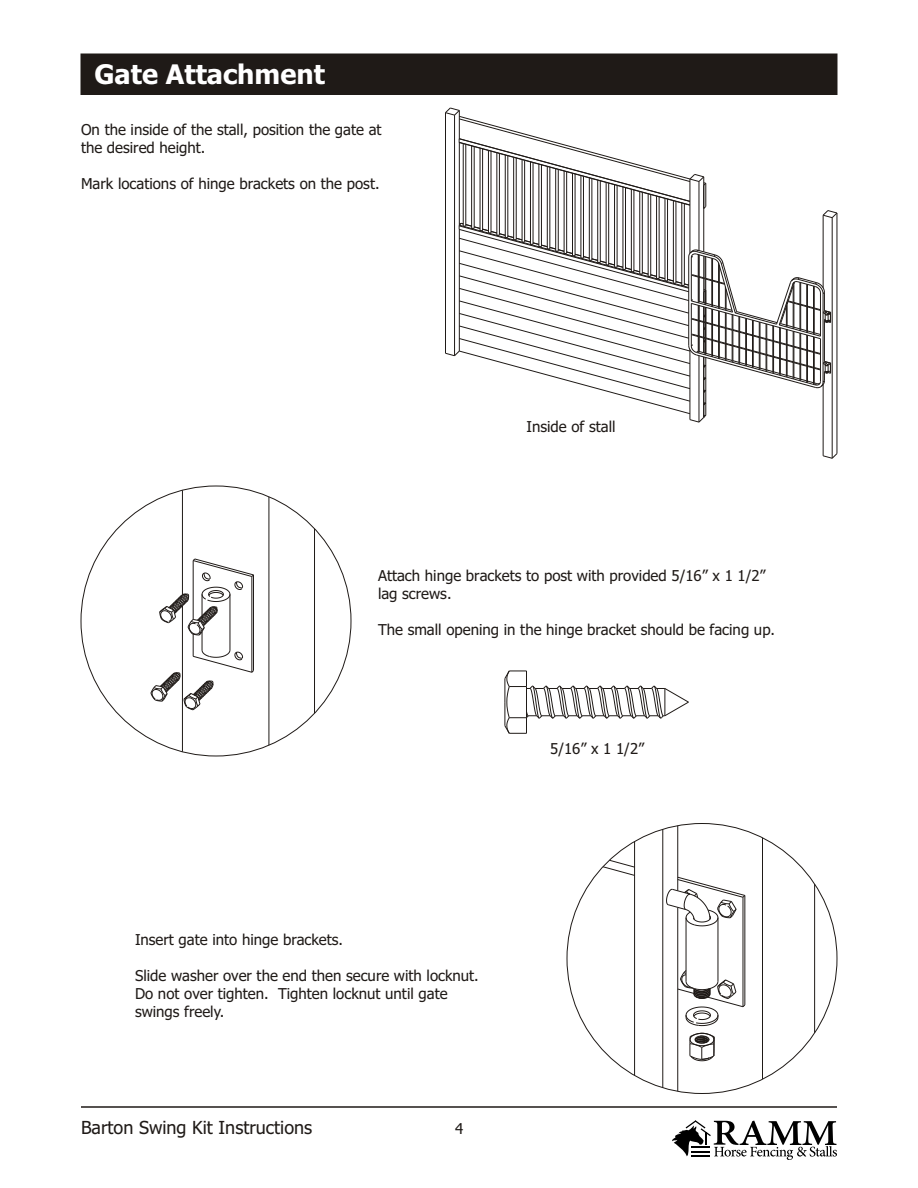
<style>
.page{position:relative;width:918px;height:1188px;background:#fff}
.page>*{position:absolute;margin:0;border:0;box-sizing:border-box;transform-origin:0 0}
.t1{font:700 27px "Tahoma";color:#fff}
.t2{font:18px "Tahoma";color:#1f1a17}
.t3{font:15px/18.1px "Tahoma";color:#1f1a17}
</style>
<div class="page">
<svg style="left:602px;top:859px;width:32px;height:17px"></svg>
<hr style="left:718px;top:918px;width:1px;height:63px;background:#1f1a17">
<hr style="left:686px;top:918px;width:1px;height:63px;background:#1f1a17">
<svg style="left:689px;top:1032px;width:26px;height:30px"></svg>
<hr style="left:743px;top:897px;width:1px;height:110px;background:#1f1a17">
<hr style="left:744px;top:895px;width:1px;height:110px;background:#1f1a17">
<svg style="left:678px;top:969px;width:68px;height:57px"></svg>
<hr style="left:634px;top:841px;width:1px;height:234px;background:#1f1a17">
<hr style="left:662px;top:829px;width:1px;height:259px;background:#1f1a17">
<hr style="left:677px;top:826px;width:1px;height:65px;background:#1f1a17">
<hr style="left:677px;top:908px;width:1px;height:183px;background:#1f1a17">
<hr style="left:762px;top:838px;width:1px;height:241px;background:#1f1a17">
<hr style="left:814px;top:884px;width:1px;height:149px;background:#1f1a17">
<svg style="left:666px;top:876px;width:80px;height:51px"></svg>
<svg style="left:150px;top:558px;width:104px;height:153px"></svg>
<hr style="left:182px;top:490px;width:1px;height:105px;background:#1f1a17">
<hr style="left:182px;top:606px;width:1px;height:146px;background:#1f1a17">
<hr style="left:269px;top:497px;width:1px;height:248px;background:#1f1a17">
<hr style="left:314px;top:529px;width:1px;height:184px;background:#1f1a17">
<div style="left:81px;top:54px;width:756px;height:41px;background:#1f1a17"></div>
<hr style="left:81px;top:1106px;width:756px;height:2px;background:#1f1a17">
<svg style="left:672px;top:1120px;width:165px;height:40px"></svg>
<svg style="left:504px;top:670px;width:185px;height:64px"></svg>
<hr style="left:823px;top:384px;width:1px;height:72px;background:#1f1a17">
<hr style="left:832px;top:218px;width:1px;height:240px;background:#1f1a17">
<hr style="left:837px;top:213px;width:1px;height:241px;background:#1f1a17">
<svg style="left:822px;top:453px;width:16px;height:6px"></svg>
<svg style="left:445px;top:107px;width:393px;height:316px"></svg>
<h1 class="t1" style="left:94px;top:64px;width:232px">Gate Attachment</h1>
<p class="t3" style="left:81px;top:122px;width:302px">On the inside of the stall, position the gate at the desired height.</p>
<p class="t3" style="left:81px;top:176px;width:300px">Mark locations of hinge brackets on the post.</p>
<p class="t3" style="left:526px;top:419px;width:91px">Inside of stall</p>
<p class="t3" style="left:378px;top:567px;width:389px">Attach hinge brackets to post with provided 5/16” x 1 1/2” lag screws.</p>
<p class="t3" style="left:378px;top:622px;width:399px">The small opening in the hinge bracket should be facing up.</p>
<p class="t3" style="left:135px;top:932px;width:210px">Insert gate into hinge brackets.</p>
<p class="t3" style="left:135px;top:968px;width:345px">Slide washer over the end then secure with locknut.<br>Do not over tighten. Tighten locknut until gate swings freely.</p>
<p class="t2" style="left:81px;top:1120px;width:233px">Barton Swing Kit Instructions</p>
<p class="t3" style="left:455px;top:1121px;width:10px">4</p>
<p class="t3" style="left:550px;top:740px;width:96px">5/16” x 1 1/2”</p>
</div>
